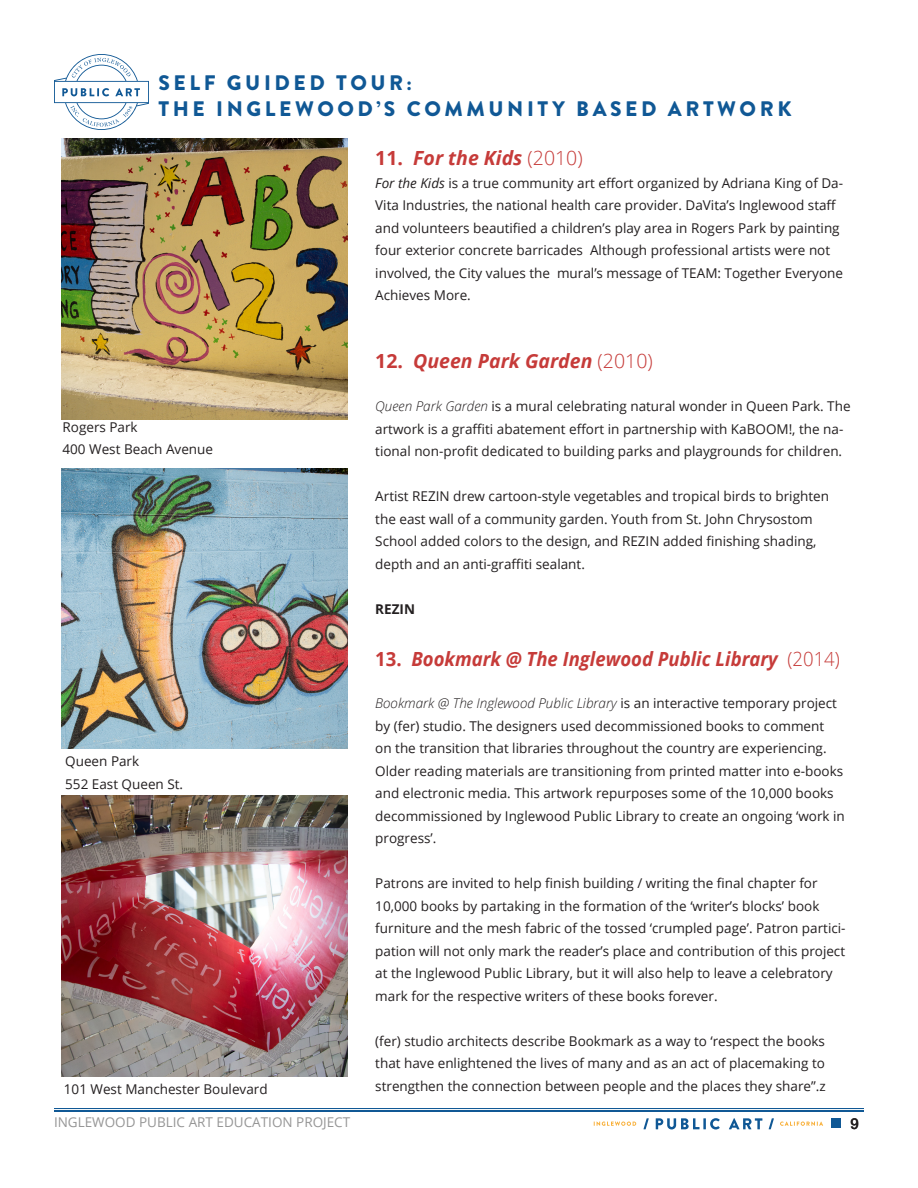
<style>
.page{position:relative;width:918px;height:1188px;background:#fff}
.page>*{position:absolute;margin:0;border:0;box-sizing:border-box;transform-origin:0 0}
.t1{font:900 21px/25.2px "Brandon Grotesque";letter-spacing:.17em;color:#105895}
.Entry_Header{font:italic 700 19.5px "Open Sans";color:#c63b39;scale:.95 1}
.Entry_Header-2{font:italic 700 19.5px "Open Sans";color:#c63b39}
.Body_Regular{font:italic 700 19.5px "Open Sans";color:#c63b39}
.t2{font:500 15px "Helvetica Neue";color:#231f20}
.Body_Regular-2{font:13.5px/22.5px "Open Sans";color:#231f20}
.t3{font:13.5px "Open Sans";color:#969696}
.Body_Regular-3{font:700 13.5px "Open Sans";color:#231f20}
.s1{font-style:normal}
.s2{font-weight:300;font-style:normal}
.s3{font-style:italic}
.s4{font-weight:300;font-style:italic}
</style>
<div class="page">
<svg style="left:54px;top:54px;width:95px;height:76px"></svg>
<hr style="left:54px;top:1110px;width:810px;height:2px;background:#105895">
<hr style="left:54px;top:1108px;width:810px;height:1px;background:#105895">
<div style="left:831px;top:1118px;width:10px;height:10px;background:#105895"></div>
<svg style="left:594px;top:1122px;width:42px;height:4px"></svg>
<svg style="left:643px;top:1118px;width:6px;height:11px"></svg>
<svg style="left:656px;top:1118px;width:64px;height:11px"></svg>
<svg style="left:729px;top:1118px;width:33px;height:11px"></svg>
<svg style="left:769px;top:1118px;width:5px;height:11px"></svg>
<svg style="left:780px;top:1122px;width:43px;height:4px"></svg>
<img style="left:61px;top:796px;width:286px;height:280px">
<img style="left:61px;top:468px;width:286px;height:281px">
<img style="left:61px;top:138px;width:286px;height:281px">
<h1 class="t1" style="left:159px;top:71px;width:634px">SELF GUIDED TOUR:<br>THE INGLEWOOD’S COMMUNITY BASED ARTWORK</h1>
<p class="Body_Regular-2" style="left:63px;top:415px;width:77px">Rogers Park</p>
<p class="Body_Regular-2" style="left:63px;top:438px;width:152px">400 West Beach Avenue</p>
<p class="Body_Regular-2" style="left:65px;top:750px;width:75px">Queen Park</p>
<p class="Body_Regular-2" style="left:65px;top:772px;width:119px">552 East Queen St.</p>
<p class="Body_Regular" style="left:375px;top:144px;width:209px"><span class="s1">11.</span> For the Kids <span class="s2">(2010)</span></p>
<p class="Body_Regular-2" style="left:375px;top:171px;width:469px"><span class="s3">For the Kids</span> is a true community art effort organized by Adriana King of Da-Vita Industries, the national health care provider. DaVita’s Inglewood staff and volunteers beautified a children’s play area in Rogers Park by painting four exterior concrete barricades Although professional artists were not involved, the City values the mural’s message of TEAM: Together Everyone Achieves More.</p>
<p class="Entry_Header-2" style="left:375px;top:348px;width:279px"><span class="s1">12.</span> Queen Park Garden <span class="s2">(2010)</span></p>
<p class="Body_Regular-2" style="left:375px;top:395px;width:477px"><span class="s4">Queen Park Garden</span> is a mural celebrating natural wonder in Queen Park. The artwork is a graffiti abatement effort in partnership with KaBOOM!, the na&shy;tional non-profit dedicated to building parks and playgrounds for children.</p>
<p class="Body_Regular-2" style="left:375px;top:485px;width:455px">Artist REZIN drew cartoon-style vegetables and tropical birds to brighten the east wall of a community garden. Youth from St. John Chrysostom School added colors to the design, and REZIN added finishing shading, depth and an anti-graffiti sealant.</p>
<p class="Body_Regular-3" style="left:375px;top:599px;width:41px">REZIN</p>
<p class="Entry_Header" style="left:375px;top:645px;width:491px"><span class="s1">13.</span> Bookmark @ The Inglewood Public Library <span class="s2">(2014)</span></p>
<p class="Body_Regular-2" style="left:375px;top:692px;width:471px"><span class="s4">Bookmark @ The Inglewood Public Library</span> is an interactive temporary project by (fer) studio. The designers used decommissioned books to comment<br>on the transition that libraries throughout the country are experiencing.<br>Older reading materials are transitioning from printed matter into e-books and electronic media. This artwork repurposes some of the 10,000 books decommissioned by Inglewood Public Library to create an ongoing ‘work in progress’.</p>
<p class="Body_Regular-2" style="left:375px;top:872px;width:472px">Patrons are invited to help finish building / writing the final chapter for 10,000 books by partaking in the formation of the ‘writer’s blocks’ book furniture and the mesh fabric of the tossed ‘crumpled page’. Patron partici&shy;pation will not only mark the reader’s place and contribution of this project at the Inglewood Public Library, but it will also help to leave a celebratory mark for the respective writers of these books forever.</p>
<p class="Body_Regular-2" style="left:375px;top:1029px;width:451px">(fer) studio architects describe Bookmark as a way to ‘respect the books that have enlightened the lives of many and as an act of placemaking to</p>
<p class="Body_Regular-2" style="left:64px;top:1077px;width:205px">101 West Manchester Boulevard</p>
<p class="Body_Regular-2" style="left:375px;top:1074px;width:452px">strengthen the connection between people and the places they share”.z</p>
<p class="t3" style="left:54px;top:1112px;width:298px">INGLEWOOD PUBLIC ART EDUCATION PROJECT</p>
<p class="t2" style="left:850px;top:1111px;width:10px">9</p>
</div>
